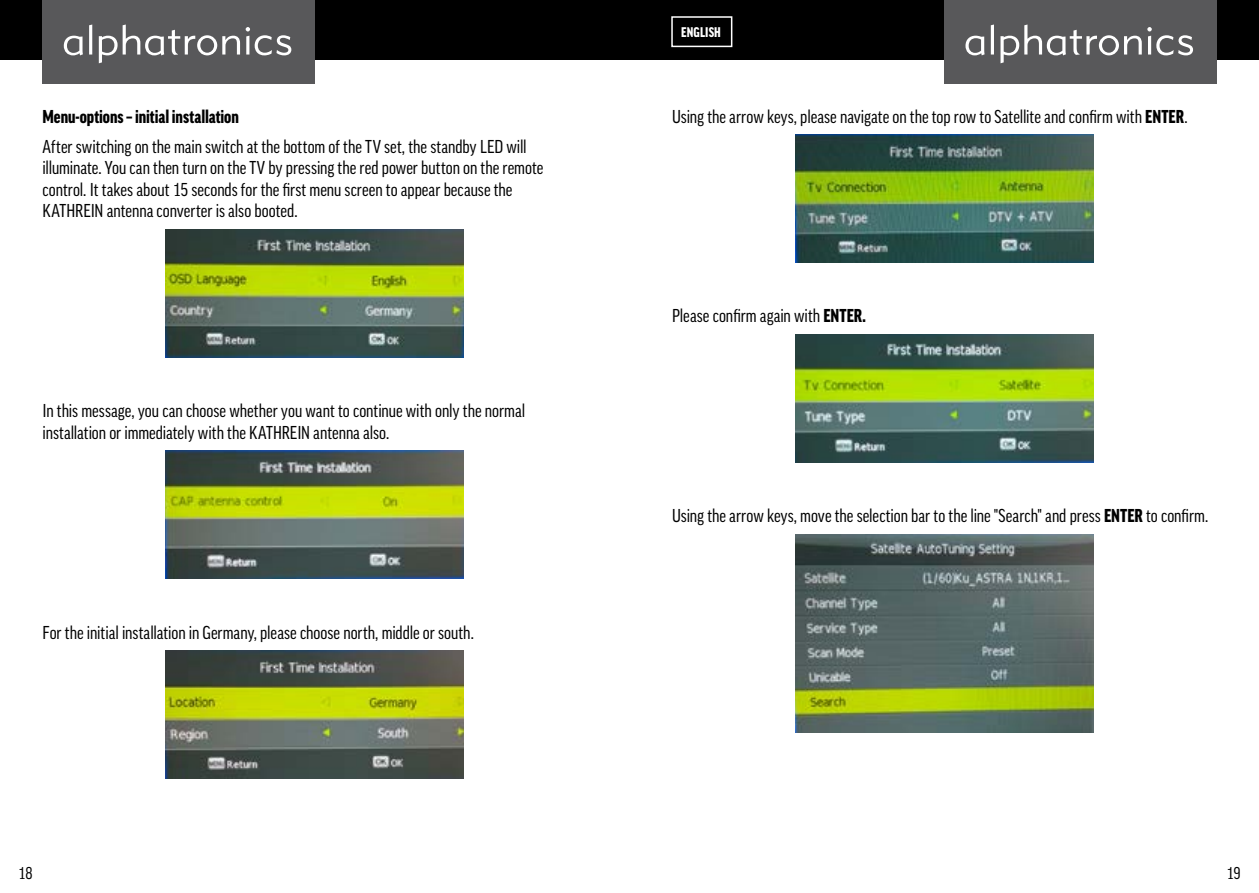
<style>
.page{position:relative;width:1259px;height:893px;background:#fff}
.page>*{position:absolute;margin:0;border:0;box-sizing:border-box;transform-origin:0 0}
.t1{font:condensed 18px/21.6px "Good";color:#000}
.t2{font:900 condensed 18px "Good";letter-spacing:-.005em;color:#000}
.t3{font:condensed 16.5px "Good";color:#000}
.t4{font:900 condensed 13.5px "Good";letter-spacing:.01em;color:#fff}
.s1{font-weight:900}
</style>
<div class="page">
<div style="left:0;top:0;width:308px;height:60px;background:#000"></div>
<div style="left:308px;top:0;width:321px;height:60px;background:#000"></div>
<div style="left:629px;top:0;width:321px;height:60px;background:#000"></div>
<div style="left:950px;top:0;width:309px;height:60px;background:#000"></div>
<div style="left:43px;top:0;width:272px;height:84px;background:#58585a"></div>
<svg style="left:64px;top:36px;width:19px;height:19px"></svg>
<svg style="left:89px;top:25px;width:3px;height:30px"></svg>
<svg style="left:99px;top:25px;width:141px;height:38px"></svg>
<svg style="left:246px;top:27px;width:45px;height:28px"></svg>
<div style="left:944px;top:0;width:272px;height:84px;background:#58585a"></div>
<svg style="left:965px;top:36px;width:19px;height:19px"></svg>
<svg style="left:990px;top:25px;width:4px;height:30px"></svg>
<svg style="left:1000px;top:25px;width:141px;height:38px"></svg>
<svg style="left:1147px;top:27px;width:46px;height:28px"></svg>
<div style="left:671px;top:16px;width:61px;height:31px;border:2px solid #fff"></div>
<img style="left:166px;top:230px;width:297px;height:127px">
<img style="left:166px;top:651px;width:297px;height:127px">
<img style="left:795px;top:135px;width:298px;height:127px">
<img style="left:795px;top:334px;width:298px;height:128px">
<img style="left:795px;top:534px;width:298px;height:198px">
<img style="left:166px;top:451px;width:297px;height:127px">
<p class="t2" style="left:43px;top:106px;width:198px">Menu-options – initial installation</p>
<p class="t1" style="left:43px;top:135px;width:502px">After switching on the main switch at the bottom of the TV set, the standby LED will illuminate. You can then turn on the TV by pressing the red power button on the remote control. It takes about 15 seconds for the first menu screen to appear because the KATHREIN antenna converter is also booted.</p>
<p class="t1" style="left:43px;top:400px;width:484px">In this message, you can choose whether you want to continue with only the normal installation or immediately with the KATHREIN antenna also.</p>
<p class="t1" style="left:43px;top:622px;width:433px">For the initial installation in Germany, please choose north, middle or south.</p>
<p class="t4" style="left:681px;top:25px;width:41px">ENGLISH</p>
<p class="t1" style="left:672px;top:105px;width:517px">Using the arrow keys, please navigate on the top row to Satellite and confirm with <span class="s1">ENTER</span>.</p>
<p class="t1" style="left:672px;top:305px;width:195px">Please confirm again with <span class="s1">ENTER.</span></p>
<p class="t1" style="left:672px;top:505px;width:538px">Using the arrow keys, move the selection bar to the line "Search" and press <span class="s1">ENTER</span> to confirm.</p>
<p class="t3" style="left:18px;top:864px;width:16px">18</p>
<p class="t3" style="left:1226px;top:864px;width:16px">19</p>
</div>
